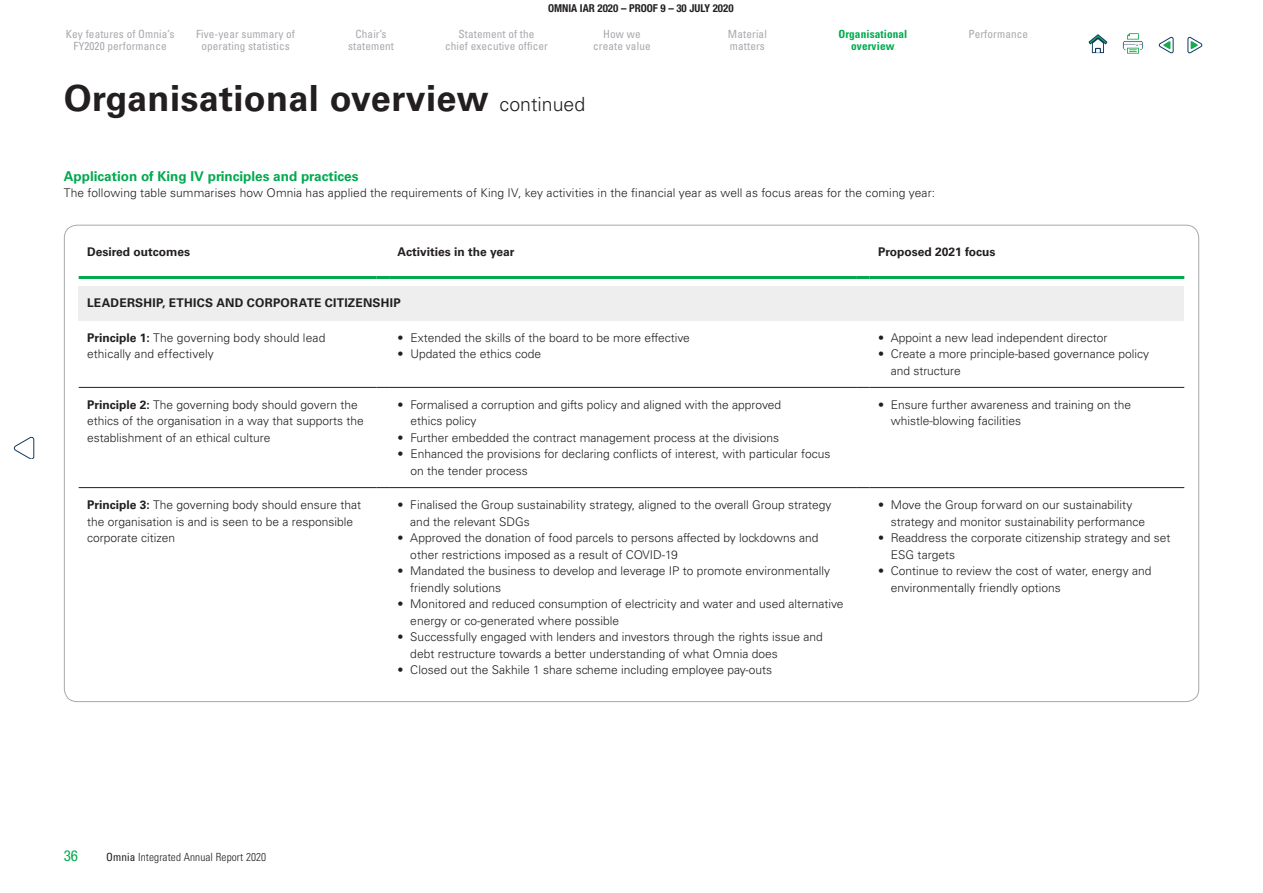
<style>
.page{position:relative;width:1263px;height:893px;background:#fff}
.page>*{position:absolute;margin:0;border:0;box-sizing:border-box;transform-origin:0 0}
.t1{font:700 36px "Univers LT Std";letter-spacing:.01em;color:#231f20}
.t2{font:condensed 15px "Helvetica Neue LT Std";color:#00a94e}
.t3{font:700 13.5px "Univers LT Std";color:#00a94e}
.t4{font:300 12px/16.5px "Univers LT Std";color:#231f20}
.t5{font:700 12px "Univers LT Std";color:#231f20}
.t6{font:700 12px "Univers LT Std";letter-spacing:.02em;color:#231f20}
.t7{font:condensed 11.25px/12px "Univers LT Std";letter-spacing:.01em;color:#a8a9ad;text-align:center}
.t8{font:300 condensed 11.25px "Univers LT Std";letter-spacing:.01em;color:#231f20}
.t9{font:700 condensed 11.25px/12px "Univers LT Std";letter-spacing:.01em;color:#00a94e;text-align:center}
.t10{font:700 condensed 10.95px "Helvetica Neue LT Std";color:#231f20}
.s1{font-weight:300;font-size:19.5px}
.s2{font-weight:700}
.s3{font-weight:400}
</style>
<div class="page">
<svg style="left:14px;top:436px;width:21px;height:23px"></svg>
<div style="left:79px;top:286px;width:1105px;height:34px;background:#eeeeef"></div>
<hr style="left:79px;top:276px;width:297px;height:3px;background:#00a94e">
<svg style="left:376px;top:276px;width:13px;height:3px"></svg>
<hr style="left:389px;top:276px;width:468px;height:3px;background:#00a94e">
<svg style="left:857px;top:276px;width:13px;height:3px"></svg>
<hr style="left:870px;top:276px;width:314px;height:3px;background:#00a94e">
<hr style="left:79px;top:387px;width:297px;height:1px;background:#231f20">
<svg style="left:376px;top:387px;width:13px;height:1px"></svg>
<hr style="left:389px;top:387px;width:468px;height:1px;background:#231f20">
<svg style="left:857px;top:387px;width:13px;height:1px"></svg>
<hr style="left:870px;top:387px;width:314px;height:1px;background:#231f20">
<hr style="left:79px;top:487px;width:297px;height:1px;background:#231f20">
<svg style="left:376px;top:487px;width:13px;height:1px"></svg>
<hr style="left:389px;top:487px;width:468px;height:1px;background:#231f20">
<svg style="left:857px;top:487px;width:13px;height:1px"></svg>
<hr style="left:870px;top:487px;width:314px;height:1px;background:#231f20">
<svg style="left:1088px;top:34px;width:20px;height:20px"></svg>
<svg style="left:1122px;top:33px;width:22px;height:21px"></svg>
<svg style="left:1158px;top:36px;width:44px;height:18px"></svg>
<p class="t10" style="left:548px;top:2px;width:187px">OMNIA IAR 2020 – PROOF 9 – 30 JULY 2020</p>
<p class="t7" style="left:66px;top:28px;width:110px">Key features of Omnia’s<br>FY2020 performance</p>
<p class="t7" style="left:196px;top:28px;width:100px">Five-year summary of operating statistics</p>
<p class="t7" style="left:348px;top:28px;width:47px">Chair’s statement</p>
<p class="t7" style="left:445px;top:28px;width:104px">Statement of the<br>chief executive officer</p>
<p class="t7" style="left:593px;top:28px;width:59px">How we create value</p>
<p class="t7" style="left:728px;top:28px;width:40px;text-align:left">Material matters</p>
<p class="t9" style="left:838px;top:28px;width:70px">Organisational overview</p>
<p class="t7" style="left:968px;top:28px;width:61px">Performance</p>
<h1 class="t1" style="left:64px;top:77px;width:523px">Organisational overview <span class="s1">continued</span></h1>
<p class="t3" style="left:64px;top:168px;width:296px">Application of King IV principles and practices</p>
<p class="t4" style="left:64px;top:185px;width:873px">The following table summarises how Omnia has applied the requirements of King IV, key activities in the financial year as well as focus areas for the coming year:</p>
<p class="t5" style="left:87px;top:245px;width:104px">Desired outcomes</p>
<p class="t5" style="left:398px;top:245px;width:118px">Activities in the year</p>
<p class="t5" style="left:878px;top:245px;width:119px">Proposed 2021 focus</p>
<p class="t6" style="left:87px;top:296px;width:315px">LEADERSHIP, ETHICS AND CORPORATE CITIZENSHIP</p>
<p class="t4" style="left:87px;top:329px;width:240px"><span class="s2">Principle 1:</span> The governing body should lead ethically and effectively</p>
<p class="t4" style="left:398px;top:329px;width:294px">• Extended the skills of the board to be more effective</p>
<p class="t4" style="left:398px;top:346px;width:145px">• Updated the ethics code</p>
<p class="t4" style="left:87px;top:396px;width:278px"><span class="s2">Principle 2:</span> The governing body should govern the ethics of the organisation in a way that supports the establishment of an ethical culture</p>
<p class="t4" style="left:410px;top:396px;width:372px;text-indent:-13px">• Formalised a corruption and gifts policy and aligned with the approved ethics policy</p>
<p class="t4" style="left:398px;top:429px;width:383px">• Further embedded the contract management process at the divisions</p>
<p class="t4" style="left:410px;top:446px;width:422px;text-indent:-13px">• Enhanced the provisions for declaring conflicts of interest, with particular focus on the tender process</p>
<p class="t4" style="left:87px;top:497px;width:276px"><span class="s2">Principle 3:</span> The governing body should ensure that the organisation is and is seen to be a responsible corporate citizen</p>
<p class="t4" style="left:410px;top:497px;width:423px;text-indent:-13px">• Finalised the Group sustainability strategy, aligned to the overall Group strategy and the relevant SDGs</p>
<p class="t4" style="left:410px;top:530px;width:409px;text-indent:-13px">• Approved the donation of food parcels to persons affected by lockdowns and other restrictions imposed as a result of COVID-19</p>
<p class="t4" style="left:410px;top:563px;width:421px;text-indent:-13px">• Mandated the business to develop and leverage IP to promote environmentally friendly solutions</p>
<p class="t4" style="left:410px;top:596px;width:435px;text-indent:-13px">• Monitored and reduced consumption of electricity and water and used alternative energy or co-generated where possible</p>
<p class="t4" style="left:410px;top:629px;width:414px;text-indent:-13px">• Successfully engaged with lenders and investors through the rights issue and debt restructure towards a better understanding of what Omnia does</p>
<p class="t4" style="left:398px;top:662px;width:376px">• Closed out the Sakhile 1 share scheme including employee pay-outs</p>
<p class="t4" style="left:878px;top:329px;width:231px">• Appoint a new lead independent director</p>
<p class="t4" style="left:891px;top:346px;width:260px;text-indent:-13px">• Create a more principle-based governance policy and structure</p>
<p class="t4" style="left:891px;top:396px;width:242px;text-indent:-13px">• Ensure further awareness and training on the whistle-blowing facilities</p>
<p class="t4" style="left:891px;top:497px;width:256px;text-indent:-13px">• Move the Group forward on our sustainability strategy and monitor sustainability performance</p>
<p class="t4" style="left:891px;top:530px;width:281px;text-indent:-13px">• Readdress the corporate citizenship strategy and set<br>ESG targets</p>
<p class="t4" style="left:891px;top:563px;width:262px;text-indent:-13px">• Continue to review the cost of water, energy and environmentally friendly options</p>
<p class="t2" style="left:64px;top:847px;width:16px">36</p>
<p class="t8" style="left:106px;top:850px;width:161px"><span class="s3">Omnia</span> Integrated Annual Report 2020</p>
</div>
